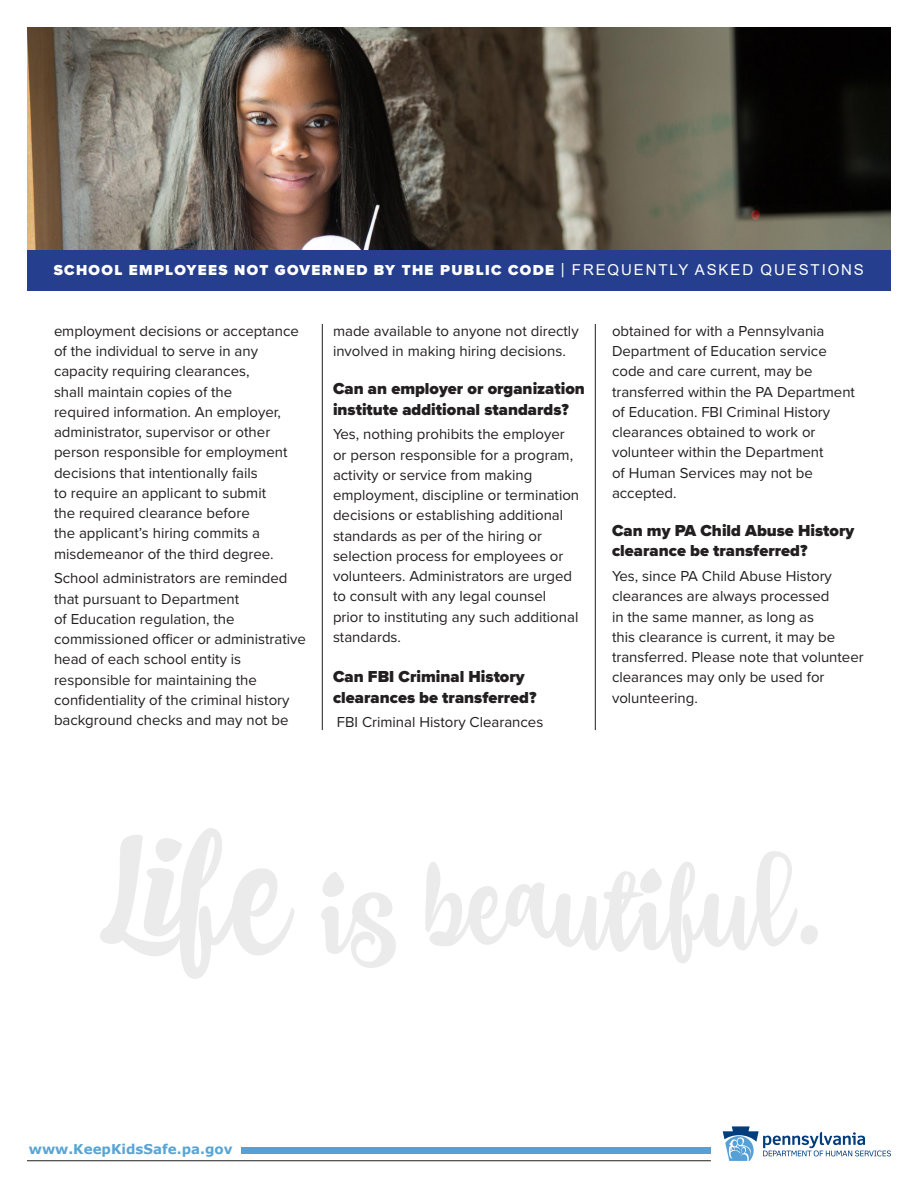
<style>
.page{position:relative;width:918px;height:1188px;background:#fff}
.page>*{position:absolute;margin:0;border:0;box-sizing:border-box;transform-origin:0 0}
.t1{font:900 16.5px/20.2px "Proxima Nova";color:#231f20}
.t2{font:15px/20.2px "Proxima Nova";color:#231f20}
.t3{font:900 15px "Proxima Nova";letter-spacing:.09em;color:#fff}
.t4{font:700 13.5px "Verdana";color:#58a5d5}
.s1{font-family:"Arial";font-weight:400}
</style>
<div class="page">
<img style="left:27px;top:27px;width:864px;height:223px">
<div style="left:27px;top:250px;width:864px;height:41px;background:#253f8e"></div>
<div style="left:241px;top:1148px;width:470px;height:6px;background:#56a0d5"></div>
<hr style="left:27px;top:1160px;width:684px;height:1px;background:#231f20">
<svg style="left:723px;top:1126px;width:168px;height:35px"></svg>
<div style="left:737px;top:1138px;width:6px;height:7px;background:#56a0d5;border-radius:50%"></div>
<hr style="left:322px;top:324px;width:1px;height:406px;background:#231f20">
<hr style="left:595px;top:324px;width:1px;height:406px;background:#231f20">
<svg style="left:425px;top:851px;width:393px;height:112px"></svg>
<svg style="left:321px;top:872px;width:75px;height:96px"></svg>
<svg style="left:100px;top:828px;width:195px;height:151px"></svg>
<p class="t3" style="left:54px;top:259px;width:812px">SCHOOL EMPLOYEES NOT GOVERNED BY THE PUBLIC CODE <span class="s1">| FREQUENTLY ASKED QUESTIONS</span></p>
<p class="t2" style="left:54px;top:320px;width:247px">employment decisions or acceptance of the individual to serve in any capacity requiring clearances,<br>shall maintain copies of the<br>required information. An employer, administrator, supervisor or other person responsible for employment decisions that intentionally fails<br>to require an applicant to submit<br>the required clearance before<br>the applicant’s hiring commits a misdemeanor of the third degree.</p>
<p class="t2" style="left:54px;top:568px;width:253px">School administrators are reminded that pursuant to Department<br>of Education regulation, the commissioned officer or administrative head of each school entity is responsible for maintaining the confidentiality of the criminal history background checks and may not be</p>
<p class="t2" style="left:333px;top:320px;width:247px">made available to anyone not directly involved in making hiring decisions.</p>
<p class="t1" style="left:333px;top:379px;width:254px">Can an employer or organization institute additional standards?</p>
<p class="t2" style="left:333px;top:424px;width:248px">Yes, nothing prohibits the employer or person responsible for a program, activity or service from making employment, discipline or termination decisions or establishing additional standards as per of the hiring or selection process for employees or volunteers. Administrators are urged to consult with any legal counsel prior to instituting any such additional standards.</p>
<p class="t1" style="left:333px;top:667px;width:205px">Can FBI Criminal History clearances be transferred?</p>
<p class="t2" style="left:337px;top:712px;width:208px">FBI Criminal History Clearances</p>
<p class="t2" style="left:612px;top:320px;width:245px">obtained for with a Pennsylvania<br>Department of Education service code and care current, may be transferred within the PA Department of Education. FBI Criminal History clearances obtained to work or volunteer within the Department<br>of Human Services may not be accepted.</p>
<p class="t1" style="left:612px;top:520px;width:244px">Can my PA Child Abuse History clearance be transferred?</p>
<p class="t2" style="left:612px;top:565px;width:253px">Yes, since PA Child Abuse History clearances are always processed<br>in the same manner, as long as<br>this clearance is current, it may be transferred. Please note that volunteer clearances may only be used for volunteering.</p>
<p class="t4" style="left:29px;top:1140px;width:205px">www.KeepKidsSafe.pa.gov</p>
</div>
